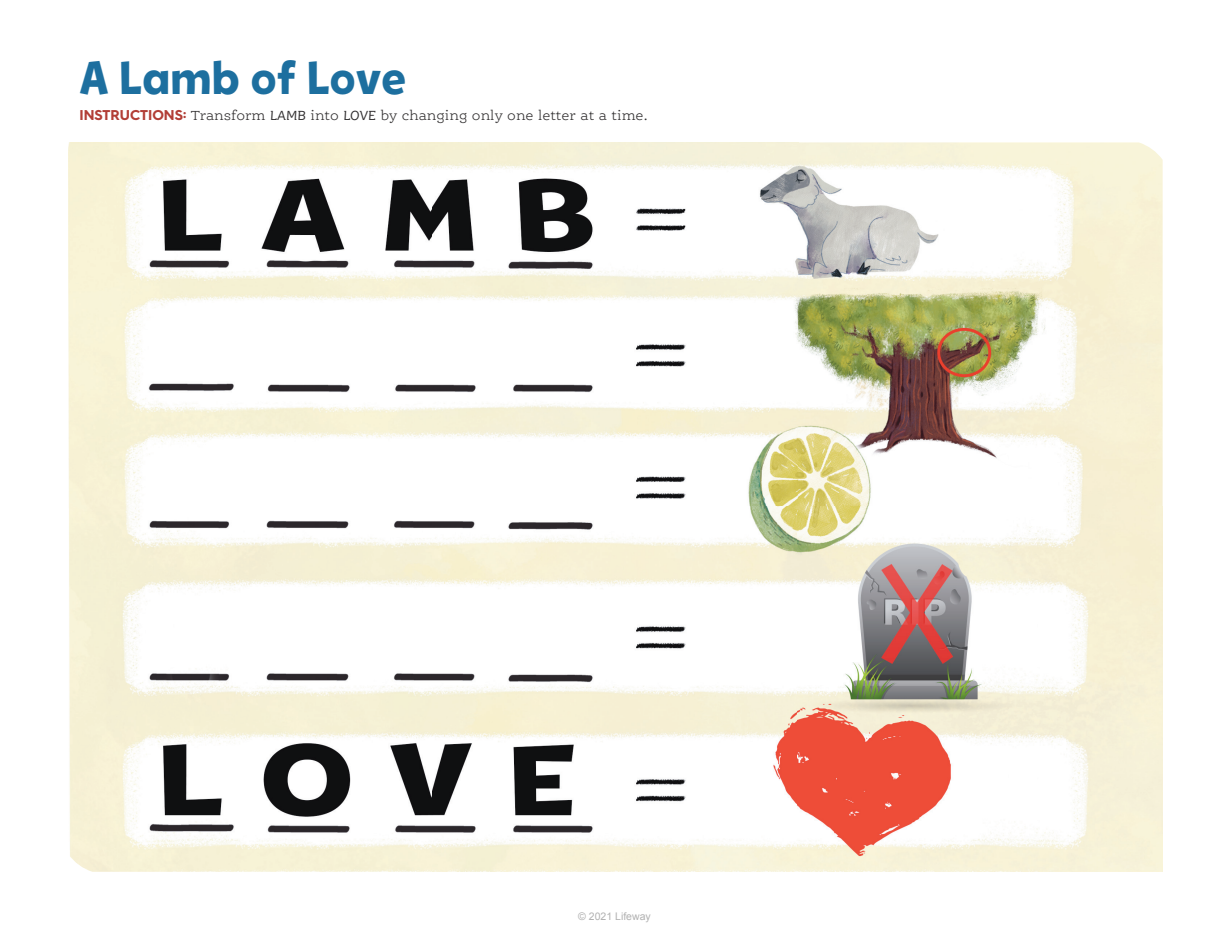
<style>
.page{position:relative;width:1229px;height:932px;background:#fff}
.page>*{position:absolute;margin:0;border:0;box-sizing:border-box;transform-origin:0 0}
.t1{font:800 48px "Tobi Pro";letter-spacing:.005em;color:#1d6f9f}
.t2{font:300 14.25px "Ernestine Pro";color:#312f30}
.t3{font:10.5px "Arial";color:#b2b2b2}
.s1{font-family:"Hurme Geometric Sans 4";font-weight:700;color:#b23e36}
.s2{font-weight:400;font-style:italic}
</style>
<div class="page">
<img style="left:68px;top:142px;width:1094px;height:729px">
<h1 class="t1" style="left:80px;top:46px;width:328px">A Lamb of Love</h1>
<p class="t2" style="left:80px;top:107px;width:570px"><span class="s1">INSTRUCTIONS:</span> Transform <span class="s2">LAMB</span> into <span class="s2">LOVE</span> by changing only one letter at a time.</p>
<p class="t3" style="left:578px;top:910px;width:74px">© 2021 Lifeway</p>
</div>
